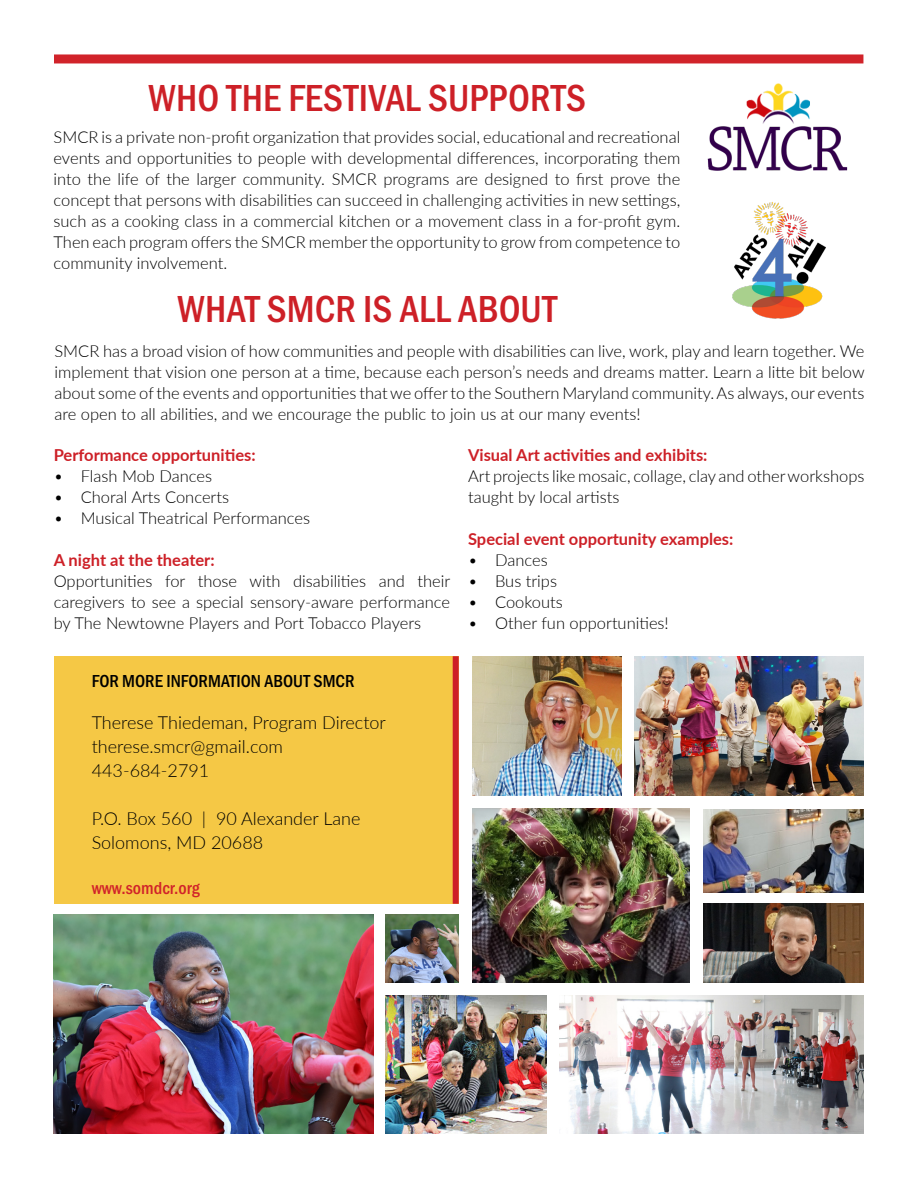
<style>
.page{position:relative;width:918px;height:1188px;background:#fff}
.page>*{position:absolute;margin:0;border:0;box-sizing:border-box;transform-origin:0 0}
.HEADING{font:500 39px "Franklin Gothic URW Con";color:#cd2027}
.Page_Header_Subtext{font:300 18px "Lato";color:#000}
.Page_Header_Subtext-2{font:500 18px "Franklin Gothic URW Con";color:#000}
.HEADING_5{font:500 18px "Franklin Gothic URW Con";color:#d1232a}
.t1{font:300 16.5px/21px "Lato";color:#000;text-align:justify}
.t2{font:700 16.5px "Lato";color:#cd2027}
</style>
<div class="page">
<div style="left:54px;top:54px;width:809px;height:9px;background:#d1232a"></div>
<div style="left:54px;top:656px;width:405px;height:248px;background:#f5c845"></div>
<img style="left:472px;top:656px;width:150px;height:140px">
<img style="left:703px;top:904px;width:161px;height:79px">
<img style="left:386px;top:995px;width:161px;height:139px">
<img style="left:703px;top:809px;width:161px;height:83px">
<img style="left:472px;top:809px;width:218px;height:174px">
<div style="left:453px;top:656px;width:6px;height:248px;background:#cd2027"></div>
<img style="left:54px;top:915px;width:319px;height:219px">
<img style="left:386px;top:915px;width:73px;height:68px">
<img style="left:707px;top:83px;width:134px;height:79px">
<img style="left:559px;top:995px;width:304px;height:139px">
<img style="left:635px;top:656px;width:229px;height:140px">
<img style="left:732px;top:202px;width:94px;height:117px">
<p class="HEADING" style="left:149px;top:72px;width:439px">WHO THE FESTIVAL SUPPORTS</p>
<p class="t1" style="left:54px;top:126px;width:628px">SMCR is a private non-profit organization that provides social, educational and recreational events and opportunities to people with developmental differences, incorporating them into the life of the larger community. SMCR programs are designed to first prove the concept that persons with disabilities can succeed in challenging activities in new settings, such as a cooking class in a commercial kitchen or a movement class in a for-profit gym.<br>Then each program offers the SMCR member the opportunity to grow from competence to community involvement.</p>
<p class="HEADING" style="left:178px;top:283px;width:381px">WHAT SMCR IS ALL ABOUT</p>
<p class="t1" style="left:54px;top:340px;width:812px">SMCR has a broad vision of how communities and people with disabilities can live, work, play and learn together. We implement that vision one person at a time, because each person’s needs and dreams matter. Learn a litte bit below about some of the events and opportunities that we offer to the Southern Maryland community. As always, our events are open to all abilities, and we encourage the public to join us at our many events!</p>
<p class="t2" style="left:54px;top:443px;width:203px">Performance opportunities:</p>
<p class="t1" style="left:54px;top:465px;width:160px">• Flash Mob Dances</p>
<p class="t1" style="left:54px;top:486px;width:177px">• Choral Arts Concerts</p>
<p class="t1" style="left:54px;top:507px;width:258px">• Musical Theatrical Performances</p>
<p class="t2" style="left:54px;top:548px;width:162px">A night at the theater:</p>
<p class="t1" style="left:54px;top:570px;width:398px">Opportunities for those with disabilities and their caregivers to see a special sensory-aware performance by The Newtowne Players and Port Tobacco Players</p>
<p class="Page_Header_Subtext-2" style="left:92px;top:669px;width:264px">FOR MORE INFORMATION ABOUT SMCR</p>
<p class="Page_Header_Subtext" style="left:92px;top:710px;width:296px">Therese Thiedeman, Program Director</p>
<p class="Page_Header_Subtext" style="left:92px;top:734px;width:193px">therese.smcr@gmail.com</p>
<p class="Page_Header_Subtext" style="left:92px;top:758px;width:119px">443-684-2791</p>
<p class="Page_Header_Subtext" style="left:92px;top:806px;width:270px">P.O. Box 560 | 90 Alexander Lane</p>
<p class="Page_Header_Subtext" style="left:92px;top:830px;width:173px">Solomons, MD 20688</p>
<p class="HEADING_5" style="left:92px;top:876px;width:110px">www.somdcr.org</p>
<p class="t2" style="left:468px;top:443px;width:241px">Visual Art activities and exhibits:</p>
<p class="t1" style="left:468px;top:465px;width:398px">Art projects like mosaic, collage, clay and other workshops taught by local artists</p>
<p class="t2" style="left:468px;top:527px;width:267px">Special event opportunity examples:</p>
<p class="t1" style="left:468px;top:549px;width:81px">• Dances</p>
<p class="t1" style="left:468px;top:570px;width:91px">• Bus trips</p>
<p class="t1" style="left:468px;top:591px;width:96px">• Cookouts</p>
<p class="t1" style="left:468px;top:612px;width:202px">• Other fun opportunities!</p>
</div>
